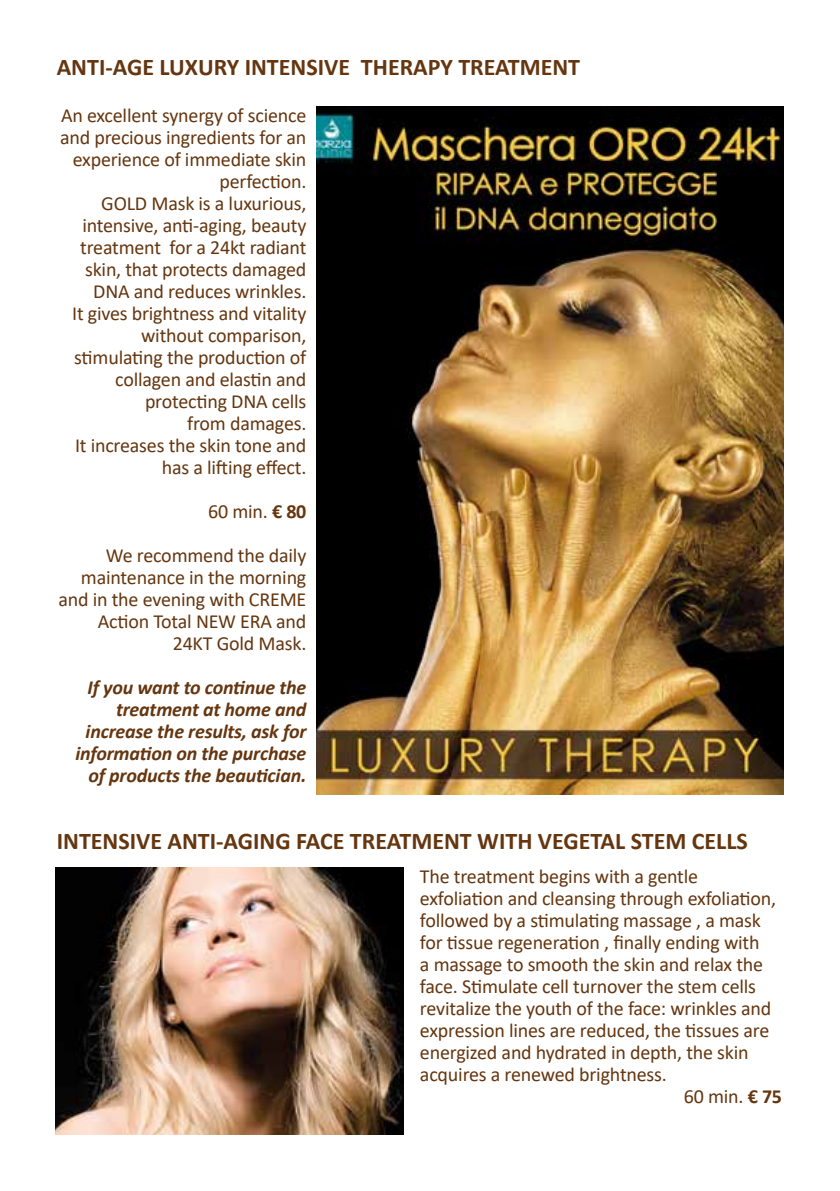
<style>
.page{position:relative;width:840px;height:1191px;background:#fff}
.page>*{position:absolute;margin:0;border:0;box-sizing:border-box;transform-origin:0 0}
.t1{font:700 24px "Calibri";color:#65360f}
.t2{font:20px/22px "Calibri";letter-spacing:-.01em;color:#65360f;text-align:right}
.t3{font:italic 700 20px/22px "Calibri";letter-spacing:-.01em;color:#65360f;text-align:right}
.s1{font-weight:700}
</style>
<div class="page">
<img style="left:56px;top:867px;width:347px;height:267px">
<img style="left:316px;top:107px;width:466px;height:687px">
<p class="t1" style="left:57px;top:50px;width:524px">ANTI-AGE LUXURY INTENSIVE THERAPY TREATMENT</p>
<p class="t2" style="left:60px;top:104px;width:248px">An excellent synergy of science and precious ingredients for an experience of immediate skin perfection.<br>GOLD Mask is a luxurious, intensive, anti-aging, beauty treatment for a 24kt radiant skin, that protects damaged<br>DNA and reduces wrinkles.<br>It gives brightness and vitality without comparison, stimulating the production of collagen and elastin and protecting DNA cells<br>from damages.<br>It increases the skin tone and has a lifting effect.</p>
<p class="t2" style="left:208px;top:500px;width:100px">60 min. <span class="s1">€ 80</span></p>
<p class="t2" style="left:58px;top:544px;width:249px">We recommend the daily maintenance in the morning and in the evening with CREME<br>Action Total NEW ERA and<br>24KT Gold Mask.</p>
<p class="t3" style="left:75px;top:675px;width:232px">If you want to continue the treatment at home and increase the results, ask for information on the purchase of products the beautician.</p>
<p class="t1" style="left:57px;top:824px;width:692px">INTENSIVE ANTI-AGING FACE TREATMENT WITH VEGETAL STEM CELLS</p>
<p class="t2" style="left:420px;top:864px;width:279px">The treatment begins with a gentle</p>
<p class="t2" style="left:420px;top:886px;width:357px">exfoliation and cleansing through exfoliation,</p>
<p class="t2" style="left:420px;top:908px;width:342px">followed by a stimulating massage , a mask</p>
<p class="t2" style="left:420px;top:930px;width:341px">for tissue regeneration , finally ending with</p>
<p class="t2" style="left:420px;top:952px;width:344px">a massage to smooth the skin and relax the</p>
<p class="t2" style="left:420px;top:974px;width:337px">face. Stimulate cell turnover the stem cells</p>
<p class="t2" style="left:420px;top:996px;width:352px">revitalize the youth of the face: wrinkles and</p>
<p class="t2" style="left:420px;top:1018px;width:350px">expression lines are reduced, the tissues are</p>
<p class="t2" style="left:420px;top:1040px;width:330px">energized and hydrated in depth, the skin</p>
<p class="t2" style="left:420px;top:1062px;width:248px">acquires a renewed brightness.</p>
<p class="t2" style="left:683px;top:1084px;width:100px">60 min. <span class="s1">€ 75</span></p>
</div>
